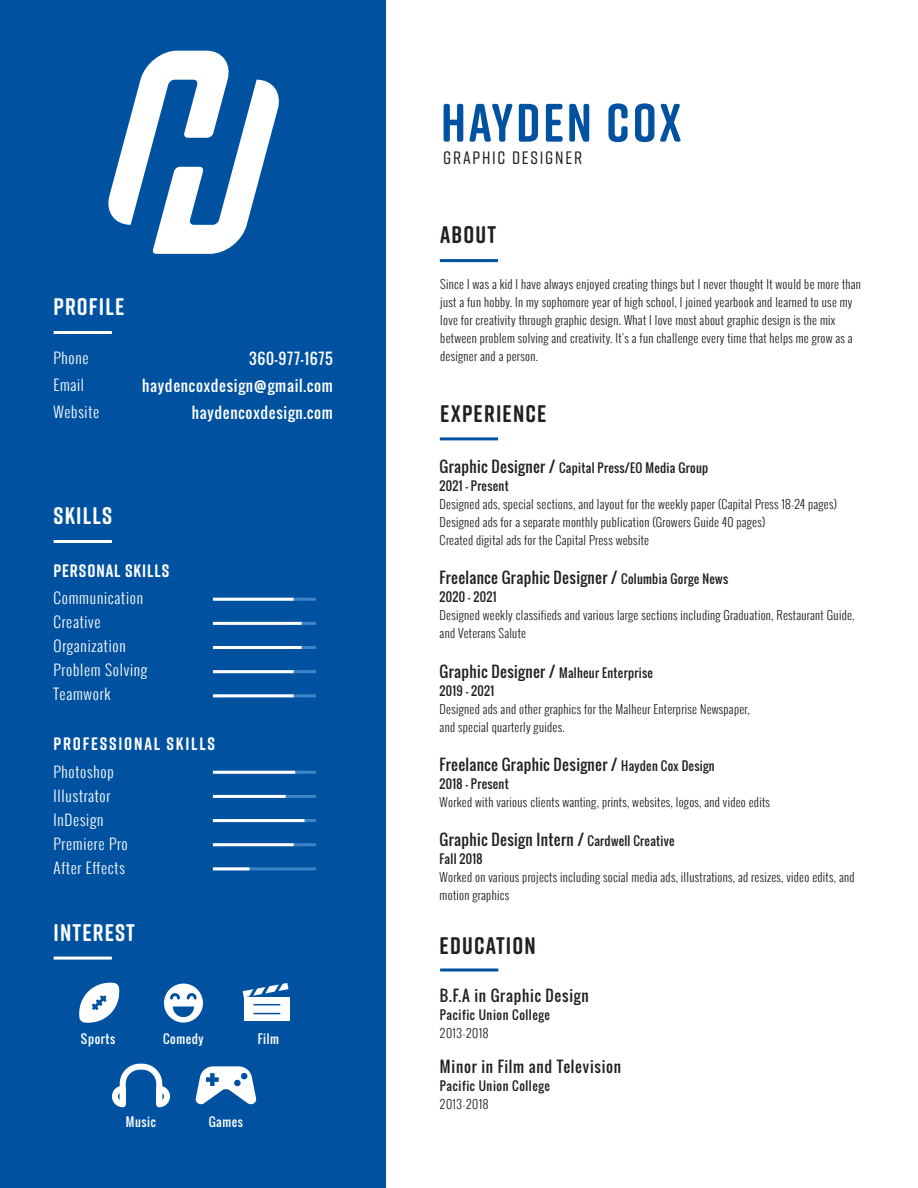
<style>
.page{position:relative;width:918px;height:1188px;background:#fff}
.page>*{position:absolute;margin:0;border:0;box-sizing:border-box;transform-origin:0 0}
.t1{font:700 54px "Rift Soft";letter-spacing:.05em;color:#0052a0}
.t2{font:700 24px "Rift Soft";letter-spacing:.05em;color:#231f20}
.t3{font:700 24px "Rift Soft";letter-spacing:.05em;color:#fff}
.t4{font:700 18px "Rift Soft";letter-spacing:.095em;color:#fff}
.t5{font:500 18px "Rift Soft";letter-spacing:.1em;color:#231f20}
.t6{font:700 18px "Rift Soft";letter-spacing:.05em;color:#fff}
.t7{font:300 15px/24px "Oswald";letter-spacing:.05em;color:#fff}
.t8{font:15px "Oswald";letter-spacing:.025em;color:#231f20}
.t9{font:15px/27px "Oswald";letter-spacing:.05em;color:#fff;text-align:right}
.t10{font:15px "Oswald";letter-spacing:.05em;color:#231f20}
.t11{font:300 12px/18px "Oswald";letter-spacing:.025em;color:#231f20}
.t12{font:12px/18px "Oswald";letter-spacing:.025em;color:#231f20}
.t13{font:12px "Oswald";letter-spacing:.05em;color:#231f20}
.t14{font:12px "Oswald";letter-spacing:.05em;color:#fff}
.t15{font:300 12px "Oswald";letter-spacing:.05em;color:#231f20}
.s1{font-size:15px}
.s2{font-size:12px}
</style>
<div class="page">
<div style="left:0;top:0;width:386px;height:1188px;background:#0052a0"></div>
<hr style="left:55px;top:331px;width:55px;height:3px;background:#fff">
<hr style="left:55px;top:957px;width:55px;height:3px;background:#fff">
<hr style="left:55px;top:540px;width:55px;height:3px;background:#fff">
<hr style="left:214px;top:598px;width:101px;height:3px;background:#3d85c6">
<hr style="left:214px;top:598px;width:78px;height:3px;background:#fff">
<hr style="left:214px;top:622px;width:101px;height:3px;background:#3d85c6">
<hr style="left:214px;top:622px;width:86px;height:3px;background:#fff">
<hr style="left:214px;top:670px;width:101px;height:3px;background:#3d85c6">
<hr style="left:214px;top:670px;width:78px;height:3px;background:#fff">
<hr style="left:214px;top:694px;width:101px;height:3px;background:#3d85c6">
<hr style="left:214px;top:694px;width:78px;height:3px;background:#fff">
<hr style="left:214px;top:646px;width:101px;height:3px;background:#3d85c6">
<hr style="left:214px;top:646px;width:86px;height:3px;background:#fff">
<hr style="left:214px;top:771px;width:101px;height:3px;background:#3d85c6">
<hr style="left:214px;top:771px;width:80px;height:3px;background:#fff">
<hr style="left:214px;top:795px;width:101px;height:3px;background:#3d85c6">
<hr style="left:214px;top:795px;width:70px;height:3px;background:#fff">
<hr style="left:214px;top:843px;width:101px;height:3px;background:#3d85c6">
<hr style="left:214px;top:843px;width:78px;height:3px;background:#fff">
<hr style="left:214px;top:867px;width:101px;height:3px;background:#3d85c6">
<hr style="left:214px;top:867px;width:34px;height:3px;background:#fff">
<hr style="left:214px;top:819px;width:101px;height:3px;background:#3d85c6">
<hr style="left:214px;top:819px;width:89px;height:3px;background:#fff">
<hr style="left:442px;top:969px;width:55px;height:3px;background:#0052a0">
<hr style="left:441px;top:437px;width:56px;height:3px;background:#0052a0">
<hr style="left:441px;top:259px;width:56px;height:3px;background:#0052a0">
<svg style="left:78px;top:982px;width:42px;height:42px"></svg>
<svg style="left:109px;top:1061px;width:64px;height:49px"></svg>
<svg style="left:195px;top:1066px;width:62px;height:40px"></svg>
<div style="left:210px;top:1073px;width:5px;height:13px;background:#0052a0"></div>
<div style="left:206px;top:1077px;width:13px;height:5px;background:#0052a0"></div>
<div style="left:244px;top:997px;width:45px;height:24px;background:#fff"></div>
<svg style="left:243px;top:979px;width:45px;height:26px"></svg>
<svg style="left:253px;top:1013px;width:27px;height:1px"></svg>
<div style="left:164px;top:984px;width:39px;height:39px;background:#fff;border-radius:50%"></div>
<svg style="left:173px;top:1007px;width:21px;height:10px"></svg>
<svg style="left:170px;top:993px;width:27px;height:7px"></svg>
<svg style="left:105px;top:51px;width:177px;height:203px"></svg>
<h2 class="t3" style="left:53px;top:290px;width:72px">PROFILE</h2>
<p class="t7" style="left:54px;top:344px;width:47px;line-height:27px">Phone<br>Email<br>Website</p>
<p class="t9" style="left:142px;top:345px;width:192px">360-977-1675 haydencoxdesign@gmail.com haydencoxdesign.com</p>
<h2 class="t3" style="left:53px;top:499px;width:60px">SKILLS</h2>
<h3 class="t6" style="left:54px;top:558px;width:117px">PERSONAL SKILLS</h3>
<p class="t7" style="left:54px;top:586px;width:95px">Communication<br>Creative<br>Organization<br>Problem Solving<br>Teamwork</p>
<h3 class="t4" style="left:54px;top:731px;width:163px">PROFESSIONAL SKILLS</h3>
<p class="t7" style="left:53px;top:759px;width:76px">Photoshop<br>Illustrator<br>InDesign<br>Premiere Pro<br>After Effects</p>
<h2 class="t3" style="left:53px;top:915px;width:83px">INTEREST</h2>
<p class="t14" style="left:81px;top:1030px;width:36px">Sports</p>
<p class="t14" style="left:258px;top:1030px;width:23px">Film</p>
<p class="t14" style="left:163px;top:1030px;width:42px">Comedy</p>
<p class="t14" style="left:126px;top:1113px;width:31px">Music</p>
<p class="t14" style="left:209px;top:1113px;width:36px">Games</p>
<h1 class="t1" style="left:441px;top:84px;width:242px">HAYDEN COX</h1>
<h3 class="t5" style="left:443px;top:145px;width:140px">GRAPHIC DESIGNER</h3>
<h2 class="t2" style="left:440px;top:218px;width:57px">ABOUT</h2>
<p class="t11" style="left:440px;top:275px;width:422px">Since I was a kid I have always enjoyed creating things but I never thought It would be more than just a fun hobby. In my sophomore year of high school, I joined yearbook and learned to use my love for creativity through graphic design. What I love most about graphic design is the mix between problem solving and creativity. It’s a fun challenge every time that helps me grow as a designer and a person.</p>
<h2 class="t2" style="left:440px;top:396px;width:108px">EXPERIENCE</h2>
<p class="t12" style="left:440px;top:459px;width:270px"><span class="s1">Graphic Designer /</span> Capital Press/EO Media Group<br>2021 - Present</p>
<p class="t11" style="left:440px;top:495px;width:399px">Designed ads, special sections, and layout for the weekly paper (Capital Press 18-24 pages)<br>Designed ads for a separate monthly publication (Growers Guide 40 pages)<br>Created digital ads for the Capital Press website</p>
<p class="t8" style="left:440px;top:566px;width:290px">Freelance Graphic Designer / <span class="s2">Columbia Gorge News</span></p>
<p class="t12" style="left:440px;top:588px;width:58px">2020 - 2021</p>
<p class="t11" style="left:440px;top:606px;width:416px">Designed weekly classifieds and various large sections including Graduation, Restaurant Guide, and Veterans Salute</p>
<p class="t12" style="left:440px;top:663px;width:215px"><span class="s1">Graphic Designer /</span> Malheur Enterprise<br>2019 - 2021</p>
<p class="t11" style="left:440px;top:700px;width:312px">Designed ads and other graphics for the Malheur Enterprise Newspaper, and special quarterly guides.</p>
<p class="t8" style="left:440px;top:753px;width:277px">Freelance Graphic Designer / <span class="s2">Hayden Cox Design</span></p>
<p class="t12" style="left:440px;top:775px;width:71px">2018 - Present</p>
<p class="t11" style="left:440px;top:793px;width:332px">Worked with various clients wanting, prints, websites, logos, and video edits</p>
<p class="t8" style="left:440px;top:829px;width:236px">Graphic Design Intern / <span class="s2">Cardwell Creative</span></p>
<p class="t12" style="left:440px;top:850px;width:44px">Fall 2018</p>
<p class="t11" style="left:440px;top:868px;width:416px">Worked on various projects including social media ads, illustrations, ad resizes, video edits, and motion graphics</p>
<h2 class="t2" style="left:440px;top:928px;width:98px">EDUCATION</h2>
<p class="t10" style="left:440px;top:984px;width:150px">B.F.A in Graphic Design</p>
<p class="t13" style="left:440px;top:1006px;width:112px">Pacific Union College</p>
<p class="t15" style="left:440px;top:1024px;width:50px">2013-2018</p>
<p class="t10" style="left:440px;top:1055px;width:183px">Minor in Film and Television</p>
<p class="t13" style="left:440px;top:1077px;width:112px">Pacific Union College</p>
<p class="t15" style="left:440px;top:1095px;width:50px">2013-2018</p>
</div>
